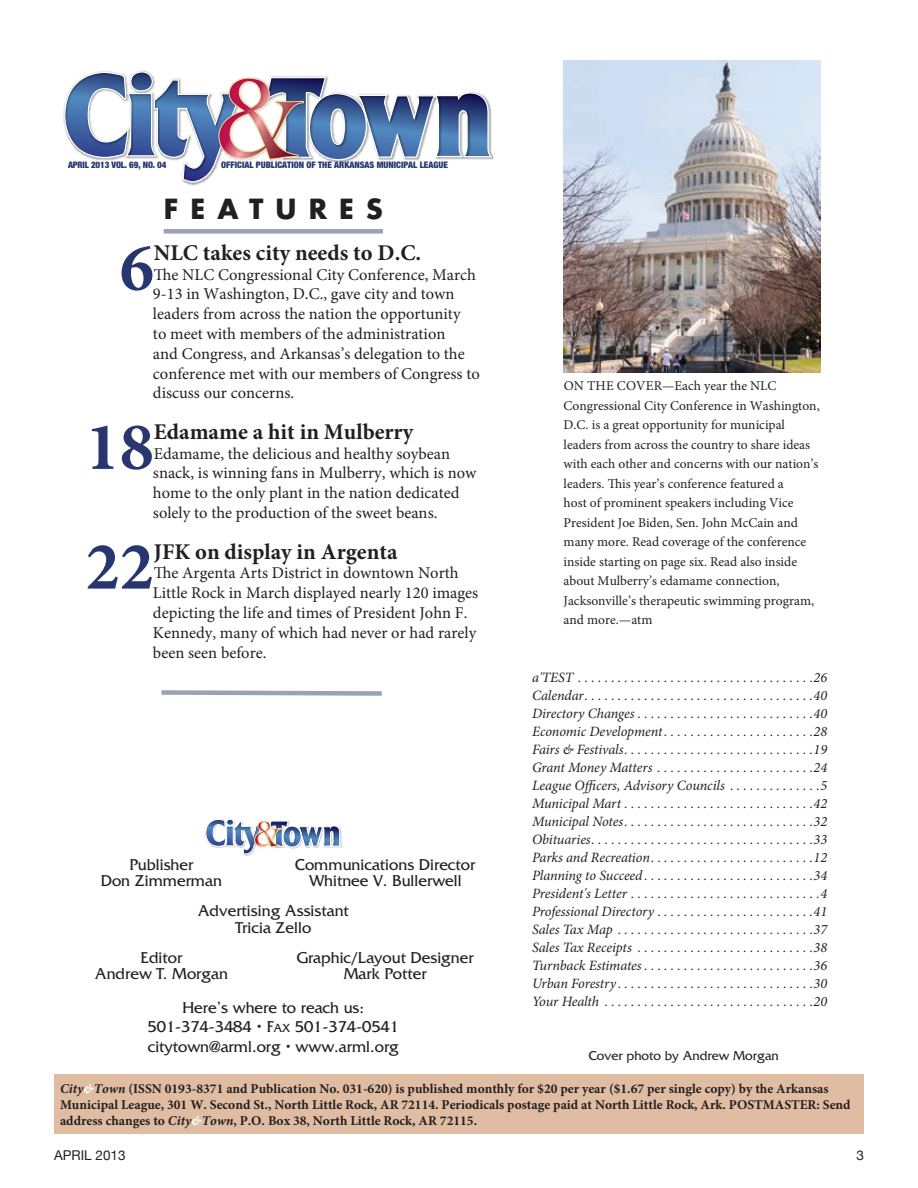
<style>
.page{position:relative;width:918px;height:1188px;background:#fff}
.page>*{position:absolute;margin:0;border:0;box-sizing:border-box;transform-origin:0 0}
.t1{font:700 68.25px "Minion Pro";color:#27366f}
.t2{font:700 27px "Futura";letter-spacing:.45em;color:#231f20}
.t3{font:700 22.5px "Minion Pro";color:#231f20}
.t4{font:16.5px/19.8px "Minion Pro";color:#231f20}
.t5{font:16.5px/16.5px "Friz Quadrata";color:#231f20;text-align:center}
.t6{font:italic 14.25px/18px "Minion Pro";letter-spacing:-.01em;color:#231f20;text-align:justify}
.t7{font:13.5px/19.5px "Minion Pro";color:#231f20}
.t8{font:700 13.5px/16.2px "Minion Pro";color:#231f20}
.t9{font:13.5px "Friz Quadrata";color:#231f20}
.t10{font:13.5px "Helvetica Neue";color:#231f20}
.t11{font:900 condensed 9px "Helvetica Neue";color:#27366f}
.s1{font-style:inherit}
.s2{font-size:12.3px}
.s3{font-style:italic}
.s4{font-style:italic;color:#fff}
</style>
<div class="page">
<svg style="left:64px;top:70px;width:430px;height:116px"></svg>
<img style="left:216px;top:76px;width:91px;height:88px">
<img style="left:218px;top:77px;width:86px;height:83px">
<svg style="left:205px;top:818px;width:137px;height:37px"></svg>
<div style="left:54px;top:1074px;width:810px;height:60px;background:#e0bca2"></div>
<div style="left:164px;top:229px;width:219px;height:5px;background:#99a2b3"></div>
<img style="left:564px;top:61px;width:256px;height:312px">
<svg style="left:161px;top:690px;width:221px;height:6px"></svg>
<p class="t11" style="left:68px;top:159px;width:100px">APRIL 2013 VOL. 69, NO. 04</p>
<p class="t11" style="left:221px;top:159px;width:228px">OFFICIAL PUBLICATION OF THE ARKANSAS MUNICIPAL LEAGUE</p>
<h2 class="t2" style="left:164px;top:190px;width:221px">FEATURES</h2>
<h1 class="t1" style="left:120px;top:220px;width:36px">6</h1>
<h3 class="t3" style="left:154px;top:237px;width:269px">NLC takes city needs to D.C.</h3>
<p class="t4" style="left:153px;top:265px;width:328px">The NLC Congressional City Conference, March 9-13 in Washington, D.C., gave city and town leaders from across the nation the opportunity<br>to meet with members of the administration<br>and Congress, and Arkansas’s delegation to the conference met with our members of Congress to discuss our concerns.</p>
<h1 class="t1" style="left:86px;top:399px;width:70px">18</h1>
<h3 class="t3" style="left:154px;top:416px;width:261px">Edamame a hit in Mulberry</h3>
<p class="t4" style="left:153px;top:444px;width:325px">Edamame, the delicious and healthy soybean snack, is winning fans in Mulberry, which is now home to the only plant in the nation dedicated solely to the production of the sweet beans.</p>
<h1 class="t1" style="left:86px;top:519px;width:70px">22</h1>
<h3 class="t3" style="left:154px;top:536px;width:245px">JFK on display in Argenta</h3>
<p class="t4" style="left:153px;top:563px;width:327px">The Argenta Arts District in downtown North Little Rock in March displayed nearly 120 images depicting the life and times of President John F.<br>Kennedy, many of which had never or had rarely been seen before.</p>
<p class="t5" style="left:101px;top:856px;width:123px">Publisher<br>Don Zimmerman</p>
<p class="t5" style="left:295px;top:856px;width:182px">Communications Director<br>Whitnee V. Bullerwell</p>
<p class="t5" style="left:198px;top:903px;width:153px">Advertising Assistant<br>Tricia Zello</p>
<p class="t5" style="left:95px;top:949px;width:135px">Editor<br>Andrew T. Morgan</p>
<p class="t5" style="left:297px;top:949px;width:178px">Graphic/Layout Designer<br>Mark Potter</p>
<p class="t5" style="left:148px;top:997px;width:253px;line-height:19.8px">Here’s where to reach us:<br>501-374-3484 • <span class="s1">F</span><span class="s2">ax</span> 501-374-0541 citytown@arml.org • www.arml.org</p>
<p class="t7" style="left:564px;top:376px;width:258px">ON THE COVER—Each year the NLC Congressional City Conference in Washington, D.C. is a great opportunity for municipal leaders from across the country to share ideas with each other and concerns with our nation’s leaders. This year’s conference featured a<br>host of prominent speakers including Vice President Joe Biden, Sen. John McCain and many more. Read coverage of the conference inside starting on page six. Read also inside about Mulberry’s edamame connection, Jacksonville’s therapeutic swimming program, and more.—atm</p>
<p class="t6" style="left:532px;top:669px;width:297px">a'TEST . . . . . . . . . . . . . . . . . . . . . . . . . . . . . . . . . . . 26<br>Calendar . . . . . . . . . . . . . . . . . . . . . . . . . . . . . . . . . . 40<br>Directory Changes . . . . . . . . . . . . . . . . . . . . . . . . . . 40<br>Economic Development . . . . . . . . . . . . . . . . . . . . . . 28<br>Fairs &amp; Festivals . . . . . . . . . . . . . . . . . . . . . . . . . . . . 19<br>Grant Money Matters . . . . . . . . . . . . . . . . . . . . . . . 24<br>League Officers, Advisory Councils . . . . . . . . . . . . . 5<br>Municipal Mart . . . . . . . . . . . . . . . . . . . . . . . . . . . . 42<br>Municipal Notes . . . . . . . . . . . . . . . . . . . . . . . . . . . . 32<br>Obituaries . . . . . . . . . . . . . . . . . . . . . . . . . . . . . . . . . 33<br>Parks and Recreation . . . . . . . . . . . . . . . . . . . . . . . . 12<br>Planning to Succeed . . . . . . . . . . . . . . . . . . . . . . . . . 34<br>President's Letter . . . . . . . . . . . . . . . . . . . . . . . . . . . . 4<br>Professional Directory . . . . . . . . . . . . . . . . . . . . . . . 41<br>Sales Tax Map . . . . . . . . . . . . . . . . . . . . . . . . . . . . . 37<br>Sales Tax Receipts . . . . . . . . . . . . . . . . . . . . . . . . . . 38<br>Turnback Estimates . . . . . . . . . . . . . . . . . . . . . . . . . 36<br>Urban Forestry . . . . . . . . . . . . . . . . . . . . . . . . . . . . . 30<br>Your Health . . . . . . . . . . . . . . . . . . . . . . . . . . . . . . . 20</p>
<p class="t9" style="left:589px;top:1048px;width:192px">Cover photo by Andrew Morgan</p>
<p class="t8" style="left:60px;top:1080px;width:792px"><span class="s3">City</span><span class="s4">&amp;</span><span class="s3">Town</span> (ISSN 0193-8371 and Publication No. 031-620) is published monthly for $20 per year ($1.67 per single copy) by the Arkansas<br>Municipal League, 301 W. Second St., North Little Rock, AR 72114. Periodicals postage paid at North Little Rock, Ark. POSTMASTER: Send address changes to <span class="s3">City</span><span class="s4">&amp;</span><span class="s3">Town</span>, P.O. Box 38, North Little Rock, AR 72115.</p>
<p class="t10" style="left:54px;top:1148px;width:73px">April 2013</p>
<p class="t10" style="left:856px;top:1148px;width:9px">3</p>
</div>
